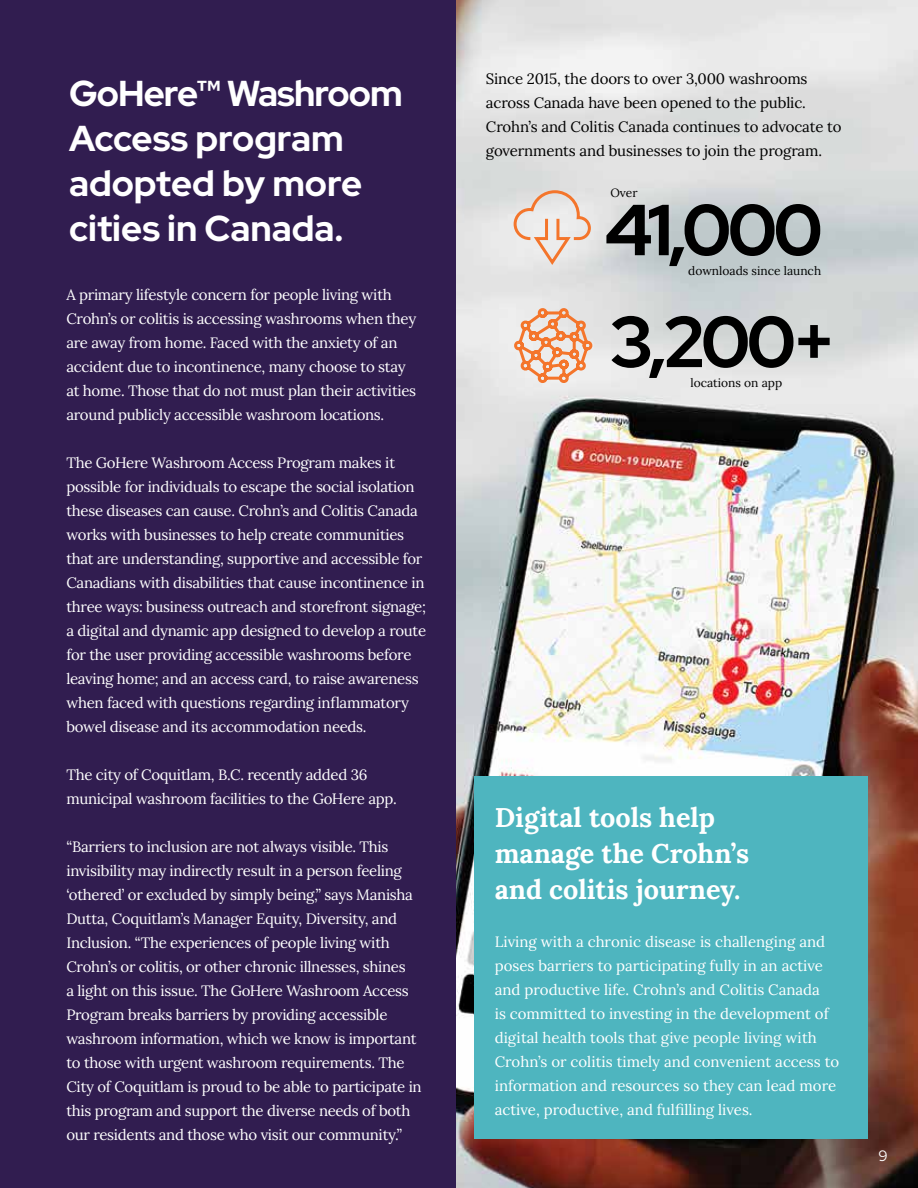
<style>
.page{position:relative;width:918px;height:1188px;background:#fff}
.page>*{position:absolute;margin:0;border:0;box-sizing:border-box;transform-origin:0 0}
.t1{font:700 72px/111.9px "Red Hat Display";letter-spacing:-.05em;color:#000}
.t2{font:700 36px/45px "Red Hat Display";color:#fff}
.t3{font:700 27px/36px "Lora";color:#fff}
.t4{font:15px/24px "Lora";letter-spacing:-.02em;color:#fff}
.t5{font:15px/24px "Lora";color:#fff}
.t6{font:15px/24px "Lora";letter-spacing:-.01em;color:#000}
.t7{font:15px "Red Hat Display";color:#fff}
.t8{font:12px "Lora";color:#000}
</style>
<div class="page">
<img style="left:456px;top:0;width:462px;height:1188px">
<div style="left:0;top:0;width:456px;height:1188px;background:#311d50"></div>
<svg style="left:506px;top:181px;width:99px;height:95px"></svg>
<svg style="left:506px;top:301px;width:86px;height:95px"></svg>
<div style="left:475px;top:776px;width:393px;height:363px;background:#4eb5bf"></div>
<h2 class="t2" style="left:69px;top:70px;width:335px">GoHere™ Washroom<br>Access program adopted by more cities in Canada.</h2>
<p class="t4" style="left:66px;top:282px;width:351px">A primary lifestyle concern for people living with Crohn’s or colitis is accessing washrooms when they are away from home. Faced with the anxiety of an accident due to incontinence, many choose to stay at home. Those that do not must plan their activities around publicly accessible washroom locations.</p>
<p class="t4" style="left:66px;top:450px;width:361px">The GoHere Washroom Access Program makes it possible for individuals to escape the social isolation these diseases can cause. Crohn’s and Colitis Canada works with businesses to help create communities that are understanding, supportive and accessible for Canadians with disabilities that cause incontinence in three ways: business outreach and storefront signage; a digital and dynamic app designed to develop a route for the user providing accessible washrooms before leaving home; and an access card, to raise awareness when faced with questions regarding inflammatory bowel disease and its accommodation needs.</p>
<p class="t4" style="left:66px;top:762px;width:332px">The city of Coquitlam, B.C. recently added 36 municipal washroom facilities to the GoHere app.</p>
<p class="t4" style="left:66px;top:834px;width:357px">“Barriers to inclusion are not always visible. This invisibility may indirectly result in a person feeling ‘othered’ or excluded by simply being,” says Manisha Dutta, Coquitlam’s Manager Equity, Diversity, and Inclusion. “The experiences of people living with Crohn’s or colitis, or other chronic illnesses, shines<br>a light on this issue. The GoHere Washroom Access Program breaks barriers by providing accessible washroom information, which we know is important to those with urgent washroom requirements. The City of Coquitlam is proud to be able to participate in this program and support the diverse needs of both our residents and those who visit our community.”</p>
<p class="t6" style="left:486px;top:66px;width:357px">Since 2015, the doors to over 3,000 washrooms across Canada have been opened to the public.<br>Crohn’s and Colitis Canada continues to advocate to governments and businesses to join the program.</p>
<p class="t8" style="left:610px;top:184px;width:29px">Over</p>
<h1 class="t1" style="left:604px;top:172px;width:233px">41,000<br>3,200+</h1>
<p class="t8" style="left:688px;top:262px;width:134px">downloads since launch</p>
<p class="t8" style="left:690px;top:373px;width:93px">locations on app</p>
<h3 class="t3" style="left:495px;top:797px;width:256px">Digital tools help manage the Crohn’s and colitis journey.</h3>
<p class="t5" style="left:495px;top:929px;width:346px">Living with a chronic disease is challenging and poses barriers to participating fully in an active and productive life. Crohn’s and Colitis Canada<br>is committed to investing in the development of digital health tools that give people living with Crohn’s or colitis timely and convenient access to information and resources so they can lead more active, productive, and fulfilling lives.</p>
<p class="t7" style="left:879px;top:1146px;width:11px">9</p>
</div>
